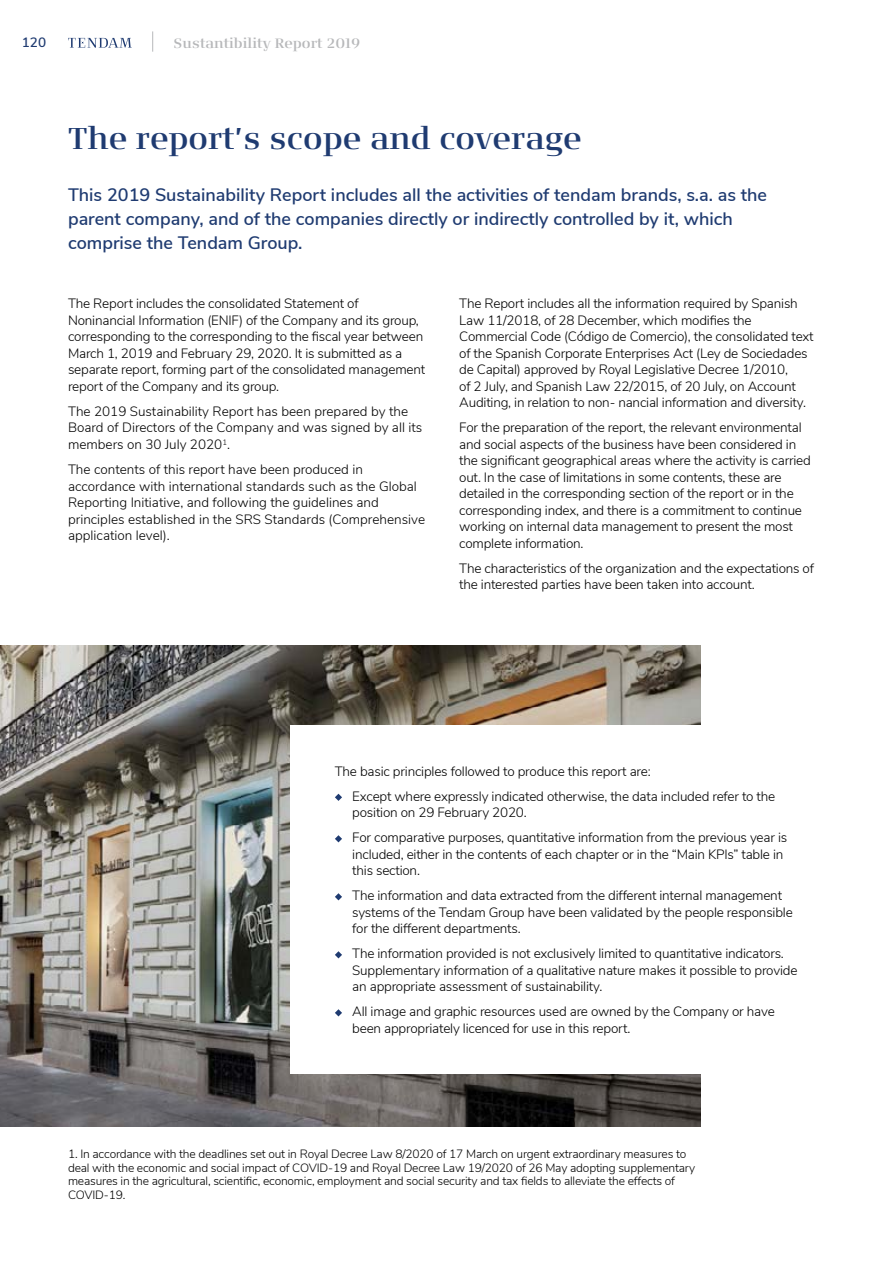
<style>
.page{position:relative;width:893px;height:1263px;background:#fff}
.page>*{position:absolute;margin:0;border:0;box-sizing:border-box;transform-origin:0 0}
.t1{font:600 30px "Signa Serif Pro";color:#1f3b71}
.t2{font:600 18px/24px "Nunito Sans";color:#1f3b71}
.t3{font:300 13.5px/16.5px "Nunito Sans";letter-spacing:-.015em;color:#000}
.t4{font:600 13.5px "Signa Serif Pro";color:#b7b8ba}
.t5{font:600 13.5px "Nunito Sans";color:#1f3b71}
.t6{font:300 12px/13.5px "Nunito Sans";letter-spacing:-.015em;color:#000}
</style>
<div class="page">
<svg style="left:68px;top:38px;width:64px;height:10px"></svg>
<svg style="left:152px;top:31px;width:1px;height:21px"></svg>
<img style="left:0;top:645px;width:700px;height:482px">
<div style="left:291px;top:725px;width:602px;height:349px;background:#fff"></div>
<svg style="left:335px;top:794px;width:7px;height:7px"></svg>
<svg style="left:335px;top:835px;width:7px;height:7px"></svg>
<svg style="left:335px;top:893px;width:7px;height:7px"></svg>
<svg style="left:335px;top:951px;width:7px;height:7px"></svg>
<svg style="left:335px;top:1009px;width:7px;height:7px"></svg>
<p class="t5" style="left:22px;top:33px;width:26px">120</p>
<p class="t4" style="left:174px;top:34px;width:188px">Sustantibility Report 2019</p>
<h1 class="t1" style="left:68px;top:118px;width:515px">The report’s scope and coverage</h1>
<h2 class="t2" style="left:68px;top:181px;width:701px">This 2019 Sustainability Report includes all the activities of tendam brands, s.a. as the parent company, and of the companies directly or indirectly controlled by it, which comprise the Tendam Group.</h2>
<p class="t3" style="left:68px;top:295px;width:359px">The Report includes the consolidated Statement of Noninancial Information (ENIF) of the Company and its group, corresponding to the corresponding to the fiscal year between March 1, 2019 and February 29, 2020. It is submitted as a separate report, forming part of the consolidated management report of the Company and its group.</p>
<p class="t3" style="left:68px;top:402px;width:356px">The 2019 Sustainability Report has been prepared by the<br>Board of Directors of the Company and was signed by all its members on 30 July 2020<sup>1</sup>.</p>
<p class="t3" style="left:68px;top:460px;width:359px">The contents of this report have been produced in accordance with international standards such as the Global Reporting Initiative, and following the guidelines and principles established in the SRS Standards (Comprehensive application level).</p>
<p class="t3" style="left:459px;top:295px;width:356px">The Report includes all the information required by Spanish Law 11/2018, of 28 December, which modifies the Commercial Code (Código de Comercio), the consolidated text of the Spanish Corporate Enterprises Act (Ley de Sociedades de Capital) approved by Royal Legislative Decree 1/2010,<br>of 2 July, and Spanish Law 22/2015, of 20 July, on Account Auditing, in relation to non- nancial information and diversity.</p>
<p class="t3" style="left:459px;top:419px;width:353px">For the preparation of the report, the relevant environmental and social aspects of the business have been considered in the significant geographical areas where the activity is carried out. In the case of limitations in some contents, these are detailed in the corresponding section of the report or in the corresponding index, and there is a commitment to continue working on internal data management to present the most complete information.</p>
<p class="t3" style="left:459px;top:559px;width:356px">The characteristics of the organization and the expectations of the interested parties have been taken into account.</p>
<p class="t3" style="left:352px;top:758px;width:424px;line-height:25px;text-indent:-17px">The basic principles followed to produce this report are:<br>Except where expressly indicated otherwise, the data included refer to the</p>
<p class="t3" style="left:352px;top:799px;width:436px;line-height:25px">position on 29 February 2020.<br>For comparative purposes, quantitative information from the previous year is</p>
<p class="t3" style="left:352px;top:845px;width:433px">included, either in the contents of each chapter or in the “Main KPIs” table in this section.</p>
<p class="t3" style="left:352px;top:887px;width:442px">The information and data extracted from the different internal management systems of the Tendam Group have been validated by the people responsible for the different departments.</p>
<p class="t3" style="left:352px;top:945px;width:447px">The information provided is not exclusively limited to quantitative indicators.<br>Supplementary information of a qualitative nature makes it possible to provide an appropriate assessment of sustainability.</p>
<p class="t3" style="left:352px;top:1003px;width:424px">All image and graphic resources used are owned by the Company or have been appropriately licenced for use in this report.</p>
<p class="t6" style="left:68px;top:1146px;width:629px">1. In accordance with the deadlines set out in Royal Decree Law 8/2020 of 17 March on urgent extraordinary measures to deal with the economic and social impact of COVID-19 and Royal Decree Law 19/2020 of 26 May adopting supplementary measures in the agricultural, scientific, economic, employment and social security and tax fields to alleviate the effects of COVID-19.</p>
</div>
